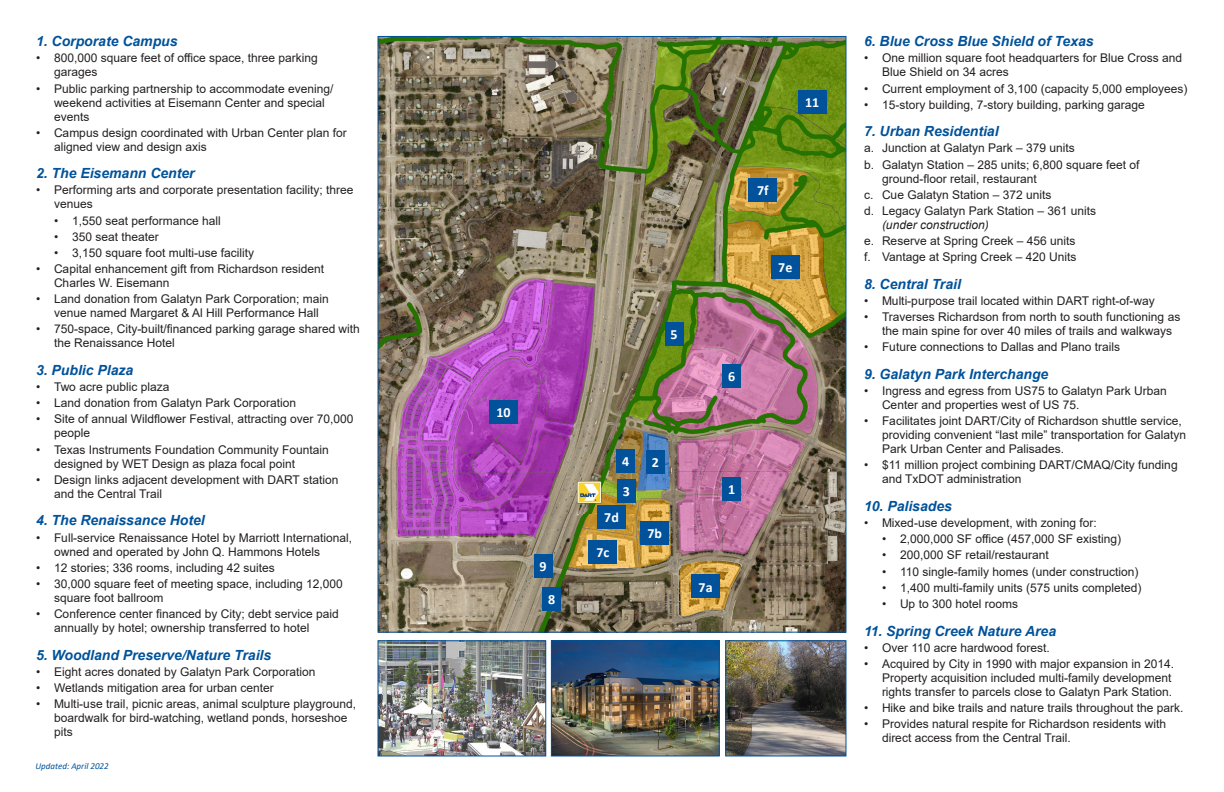
<style>
.page{position:relative;width:1224px;height:792px;background:#fff}
.page>*{position:absolute;margin:0;border:0;box-sizing:border-box;transform-origin:0 0}
.t1{font:italic 700 14px "Arial";color:#01529b}
.t2{font:700 14px "Calibri";color:#fff}
.alpha_list{font:12px/14px "Arial";color:#231f20}
.t3{font:italic 9px "Calibri";color:#01529b}
.s1{font-style:italic}
</style>
<div class="page">
<img style="left:380px;top:38px;width:464px;height:593px">
<div style="left:665px;top:323px;width:18px;height:23px;background:#01529b"></div>
<div style="left:798px;top:91px;width:29px;height:23px;background:#01529b"></div>
<div style="left:748px;top:179px;width:29px;height:23px;background:#01529b"></div>
<div style="left:771px;top:255px;width:29px;height:23px;background:#01529b"></div>
<div style="left:640px;top:521px;width:29px;height:23px;background:#01529b"></div>
<div style="left:589px;top:540px;width:28px;height:23px;background:#01529b"></div>
<div style="left:691px;top:575px;width:29px;height:23px;background:#01529b"></div>
<div style="left:722px;top:364px;width:19px;height:23px;background:#01529b"></div>
<div style="left:617px;top:480px;width:19px;height:23px;background:#01529b"></div>
<div style="left:616px;top:449px;width:19px;height:23px;background:#01529b"></div>
<div style="left:646px;top:451px;width:19px;height:23px;background:#01529b"></div>
<div style="left:597px;top:505px;width:29px;height:23px;background:#01529b"></div>
<div style="left:722px;top:477px;width:19px;height:23px;background:#01529b"></div>
<div style="left:542px;top:588px;width:19px;height:23px;background:#01529b"></div>
<div style="left:489px;top:400px;width:29px;height:23px;background:#01529b"></div>
<img style="left:553px;top:642px;width:165px;height:112px">
<div style="left:551px;top:640px;width:169px;height:116px;border:1px solid #01529b"></div>
<img style="left:727px;top:642px;width:117px;height:112px">
<div style="left:725px;top:640px;width:121px;height:116px;border:1px solid #01529b"></div>
<img style="left:380px;top:642px;width:164px;height:112px">
<div style="left:378px;top:640px;width:168px;height:116px;border:1px solid #01529b"></div>
<div style="left:534px;top:554px;width:18px;height:23px;background:#01529b"></div>
<p class="t1" style="left:36px;top:32px;width:143px">1. Corporate Campus</p>
<p class="alpha_list" style="left:54px;top:51px;width:265px;text-indent:-18px">• 800,000 square feet of office space, three parking garages</p>
<p class="alpha_list" style="left:54px;top:81px;width:281px;text-indent:-18px">• Public parking partnership to accommodate evening/ weekend activities at Eisemann Center and special events</p>
<p class="alpha_list" style="left:54px;top:125px;width:294px;text-indent:-18px">• Campus design coordinated with Urban Center plan for aligned view and design axis</p>
<p class="t1" style="left:36px;top:164px;width:160px">2. The Eisemann Center</p>
<p class="alpha_list" style="left:54px;top:183px;width:301px;text-indent:-18px">• Performing arts and corporate presentation facility; three venues</p>
<p class="alpha_list" style="left:54px;top:213px;width:168px">• 1,550 seat performance hall</p>
<p class="alpha_list" style="left:54px;top:229px;width:106px">• 350 seat theater</p>
<p class="alpha_list" style="left:54px;top:246px;width:202px">• 3,150 square foot multi-use facility</p>
<p class="alpha_list" style="left:54px;top:262px;width:272px;text-indent:-18px">• Capital enhancement gift from Richardson resident<br>Charles W. Eisemann</p>
<p class="alpha_list" style="left:54px;top:292px;width:276px;text-indent:-18px">• Land donation from Galatyn Park Corporation; main venue named Margaret &amp; Al Hill Performance Hall</p>
<p class="alpha_list" style="left:54px;top:322px;width:307px;text-indent:-18px">• 750-space, City-built/financed parking garage shared with the Renaissance Hotel</p>
<p class="t1" style="left:36px;top:361px;width:99px">3. Public Plaza</p>
<p class="alpha_list" style="left:36px;top:380px;width:135px">• Two acre public plaza</p>
<p class="alpha_list" style="left:36px;top:396px;width:262px">• Land donation from Galatyn Park Corporation</p>
<p class="alpha_list" style="left:54px;top:412px;width:301px;text-indent:-18px">• Site of annual Wildflower Festival, attracting over 70,000 people</p>
<p class="alpha_list" style="left:54px;top:442px;width:276px;text-indent:-18px">• Texas Instruments Foundation Community Fountain designed by WET Design as plaza focal point</p>
<p class="alpha_list" style="left:54px;top:473px;width:286px;text-indent:-18px">• Design links adjacent development with DART station and the Central Trail</p>
<p class="t1" style="left:36px;top:511px;width:170px">4. The Renaissance Hotel</p>
<p class="alpha_list" style="left:54px;top:530px;width:300px;text-indent:-18px">• Full-service Renaissance Hotel by Marriott International, owned and operated by John Q. Hammons Hotels</p>
<p class="alpha_list" style="left:36px;top:560px;width:240px">• 12 stories; 336 rooms, including 42 suites</p>
<p class="alpha_list" style="left:54px;top:577px;width:290px;text-indent:-18px">• 30,000 square feet of meeting space, including 12,000 square foot ballroom</p>
<p class="alpha_list" style="left:54px;top:607px;width:286px;text-indent:-18px">• Conference center financed by City; debt service paid annually by hotel; ownership transferred to hotel</p>
<p class="t1" style="left:36px;top:645px;width:237px">5. Woodland Preserve/Nature Trails</p>
<p class="alpha_list" style="left:36px;top:665px;width:281px">• Eight acres donated by Galatyn Park Corporation</p>
<p class="alpha_list" style="left:36px;top:681px;width:239px">• Wetlands mitigation area for urban center</p>
<p class="alpha_list" style="left:54px;top:697px;width:304px;text-indent:-18px">• Multi-use trail, picnic areas, animal sculpture playground, boardwalk for bird-watching, wetland ponds, horseshoe pits</p>
<p class="t3" style="left:36px;top:760px;width:75px">Updated: April 2022</p>
<p class="t2" style="left:497px;top:403px;width:16px">10</p>
<p class="t2" style="left:540px;top:558px;width:9px">9</p>
<p class="t2" style="left:548px;top:591px;width:9px">8</p>
<p class="t2" style="left:805px;top:94px;width:16px">11</p>
<p class="t2" style="left:671px;top:326px;width:9px">5</p>
<p class="t2" style="left:757px;top:182px;width:13px">7f</p>
<p class="t2" style="left:778px;top:259px;width:16px">7e</p>
<p class="t2" style="left:728px;top:367px;width:9px">6</p>
<p class="t2" style="left:622px;top:452px;width:9px">4</p>
<p class="t2" style="left:652px;top:454px;width:9px">2</p>
<p class="t2" style="left:623px;top:483px;width:9px">3</p>
<p class="t2" style="left:604px;top:509px;width:16px">7d</p>
<p class="t2" style="left:596px;top:543px;width:14px">7c</p>
<p class="t2" style="left:647px;top:524px;width:16px">7b</p>
<p class="t2" style="left:728px;top:480px;width:9px">1</p>
<p class="t2" style="left:699px;top:578px;width:16px">7a</p>
<p class="t1" style="left:864px;top:32px;width:231px">6. Blue Cross Blue Shield of Texas</p>
<p class="alpha_list" style="left:882px;top:51px;width:302px;text-indent:-18px">• One million square foot headquarters for Blue Cross and<br>Blue Shield on 34 acres</p>
<p class="alpha_list" style="left:864px;top:81px;width:325px">• Current employment of 3,100 (capacity 5,000 employees)</p>
<p class="alpha_list" style="left:864px;top:97px;width:282px">• 15-story building, 7-story building, parking garage</p>
<p class="t1" style="left:864px;top:122px;width:136px">7. Urban Residential</p>
<p class="alpha_list" style="left:864px;top:141px;width:212px">a. Junction at Galatyn Park – 379 units</p>
<p class="alpha_list" style="left:882px;top:157px;width:259px;text-indent:-18px">b. Galatyn Station – 285 units; 6,800 square feet of ground-floor retail, restaurant</p>
<p class="alpha_list" style="left:864px;top:187px;width:189px">c. Cue Galatyn Station – 372 units</p>
<p class="alpha_list" style="left:882px;top:204px;width:216px;text-indent:-18px">d. Legacy Galatyn Park Station – 361 units <span class="s1">(under construction)</span></p>
<p class="alpha_list" style="left:864px;top:234px;width:213px">e. Reserve at Spring Creek – 456 units</p>
<p class="alpha_list" style="left:864px;top:250px;width:214px">f. Vantage at Spring Creek – 420 Units</p>
<p class="t1" style="left:864px;top:275px;width:99px">8. Central Trail</p>
<p class="alpha_list" style="left:864px;top:294px;width:292px">• Multi-purpose trail located within DART right-of-way</p>
<p class="alpha_list" style="left:882px;top:310px;width:300px;text-indent:-18px">• Traverses Richardson from north to south functioning as the main spine for over 40 miles of trails and walkways</p>
<p class="alpha_list" style="left:864px;top:340px;width:258px">• Future connections to Dallas and Plano trails</p>
<p class="t1" style="left:864px;top:365px;width:186px">9. Galatyn Park Interchange</p>
<p class="alpha_list" style="left:882px;top:384px;width:286px;text-indent:-18px">• Ingress and egress from US75 to Galatyn Park Urban<br>Center and properties west of US 75.</p>
<p class="alpha_list" style="left:882px;top:414px;width:306px;text-indent:-18px">• Facilitates joint DART/City of Richardson shuttle service, providing convenient “last mile” transportation for Galatyn<br>Park Urban Center and Palisades.</p>
<p class="alpha_list" style="left:882px;top:458px;width:297px;text-indent:-18px">• $11 million project combining DART/CMAQ/City funding and TxDOT administration</p>
<p class="t1" style="left:864px;top:497px;width:89px">10. Palisades</p>
<p class="alpha_list" style="left:864px;top:516px;width:234px">• Mixed-use development, with zoning for:</p>
<p class="alpha_list" style="left:882px;top:532px;width:241px">• 2,000,000 SF office (457,000 SF existing)</p>
<p class="alpha_list" style="left:882px;top:548px;width:168px">• 200,000 SF retail/restaurant</p>
<p class="alpha_list" style="left:882px;top:564px;width:258px">• 110 single-family homes (under construction)</p>
<p class="alpha_list" style="left:882px;top:581px;width:261px">• 1,400 multi-family units (575 units completed)</p>
<p class="alpha_list" style="left:882px;top:597px;width:138px">• Up to 300 hotel rooms</p>
<p class="t1" style="left:864px;top:621px;width:194px">11. Spring Creek Nature Area</p>
<p class="alpha_list" style="left:864px;top:640px;width:187px">• Over 110 acre hardwood forest.</p>
<p class="alpha_list" style="left:882px;top:657px;width:294px;text-indent:-18px">• Acquired by City in 1990 with major expansion in 2014.<br>Property acquisition included multi-family development rights transfer to parcels close to Galatyn Park Station.</p>
<p class="alpha_list" style="left:864px;top:701px;width:321px">• Hike and bike trails and nature trails throughout the park.</p>
<p class="alpha_list" style="left:882px;top:717px;width:286px;text-indent:-18px">• Provides natural respite for Richardson residents with direct access from the Central Trail.</p>
</div>
